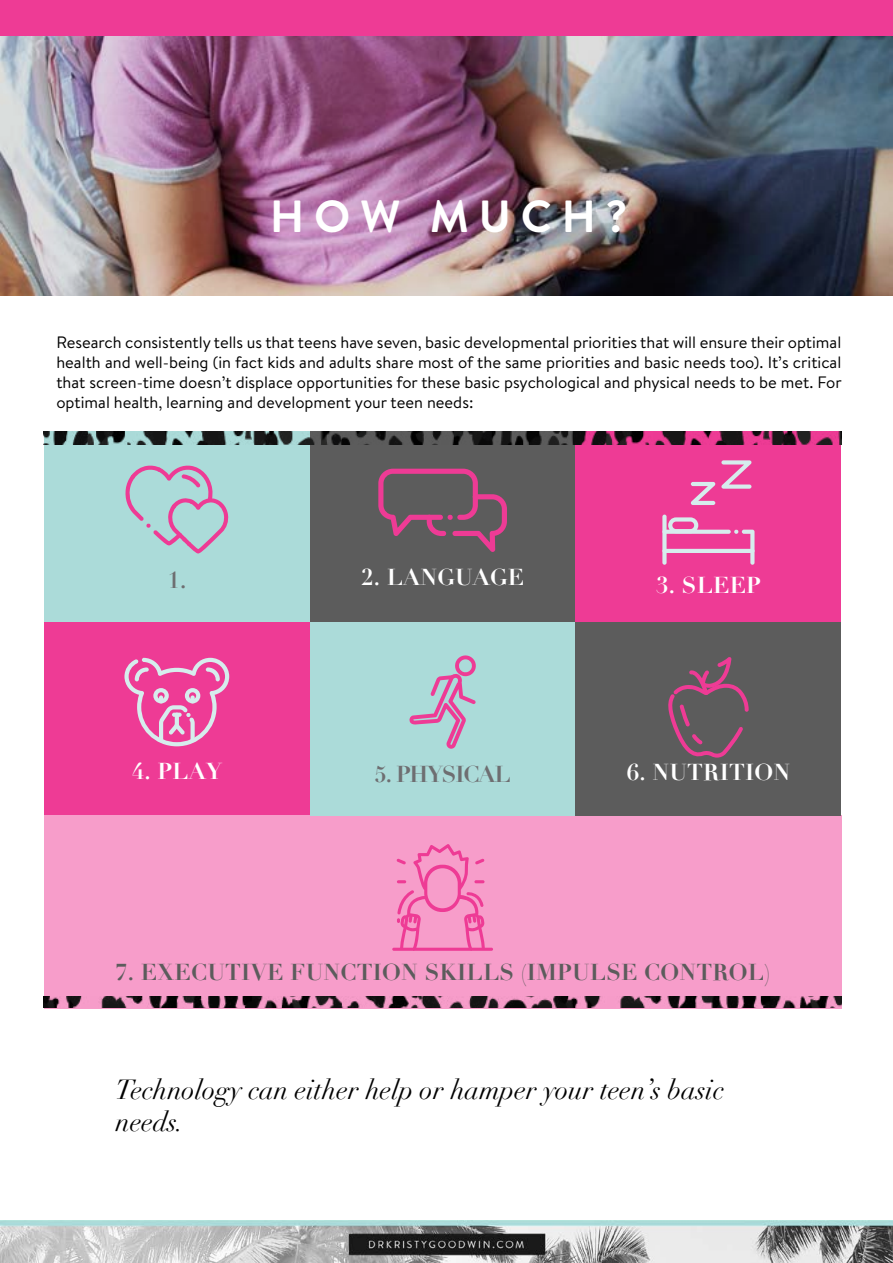
<style>
.page{position:relative;width:893px;height:1263px;background:#fff}
.page>*{position:absolute;margin:0;border:0;box-sizing:border-box;transform-origin:0 0}
.t1{font:700 45px "Brandon Text";letter-spacing:.22em;color:#fff}
.t2{font:italic 27px/32.4px "Didot";color:#000}
.t3{font:700 22.5px "Didot";letter-spacing:.01em;color:#5c5c5c}
.t4{font:700 22.5px "Didot";letter-spacing:.01em;color:#fff}
.t5{font:700 22.5px "Didot";letter-spacing:-.05em;color:#6e6e71}
.t6{font:16.5px/19.8px "Brandon Text";color:#000;text-align:justify}
</style>
<div class="page">
<img style="left:0;top:1220px;width:893px;height:43px">
<img style="left:0;top:35px;width:893px;height:261px">
<div style="left:44px;top:432px;width:266px;height:190px;background:#abdbd9"></div>
<svg style="left:125px;top:465px;width:104px;height:88px"></svg>
<div style="left:310px;top:432px;width:266px;height:190px;background:#5c5c5c"></div>
<svg style="left:378px;top:469px;width:129px;height:83px"></svg>
<div style="left:576px;top:432px;width:265px;height:190px;background:#ee3b95"></div>
<div style="left:662px;top:549px;width:5px;height:16px;background:#d6eded;border-radius:2px"></div>
<div style="left:662px;top:515px;width:5px;height:19px;background:#d6eded;border-radius:2px"></div>
<svg style="left:750px;top:549px;width:4px;height:16px"></svg>
<svg style="left:662px;top:517px;width:92px;height:36px"></svg>
<svg style="left:691px;top:482px;width:24px;height:23px"></svg>
<svg style="left:721px;top:460px;width:31px;height:29px"></svg>
<div style="left:44px;top:622px;width:266px;height:193px;background:#ee3b95"></div>
<svg style="left:124px;top:658px;width:105px;height:88px"></svg>
<div style="left:44px;top:815px;width:797px;height:193px;background:#f79dca"></div>
<svg style="left:392px;top:844px;width:101px;height:107px"></svg>
<div style="left:310px;top:622px;width:266px;height:193px;background:#abdbd9"></div>
<svg style="left:409px;top:655px;width:67px;height:94px"></svg>
<div style="left:576px;top:622px;width:265px;height:193px;background:#5c5c5c"></div>
<svg style="left:668px;top:657px;width:81px;height:101px"></svg>
<img style="left:44px;top:432px;width:797px;height:12px">
<img style="left:44px;top:997px;width:797px;height:10px">
<div style="left:0;top:0;width:893px;height:35px;background:#ee3b95"></div>
<h1 class="t1" style="left:270px;top:185px;width:359px">HOW MUCH?</h1>
<p class="t6" style="left:56px;top:332px;width:787px">Research consistently tells us that teens have seven, basic developmental priorities that will ensure their optimal health and well-being (in fact kids and adults share most of the same priorities and basic needs too). It’s critical that screen-time doesn’t displace opportunities for these basic psychological and physical needs to be met. For optimal health, learning and development your teen needs:</p>
<h3 class="t5" style="left:167px;top:566px;width:20px">1.</h3>
<h3 class="t4" style="left:361px;top:563px;width:165px">2. LANGUAGE</h3>
<h3 class="t4" style="left:656px;top:571px;width:106px">3. SLEEP</h3>
<h3 class="t4" style="left:132px;top:757px;width:92px">4. PLAY</h3>
<h3 class="t5" style="left:375px;top:760px;width:138px">5. PHYSICAL</h3>
<h3 class="t4" style="left:627px;top:758px;width:165px">6. NUTRITION</h3>
<h3 class="t3" style="left:115px;top:957px;width:657px">7. EXECUTIVE FUNCTION SKILLS (IMPULSE CONTROL)</h3>
<h2 class="t2" style="left:116px;top:1073px;width:610px">Technology can either help or hamper your teen’s basic needs.</h2>
</div>
